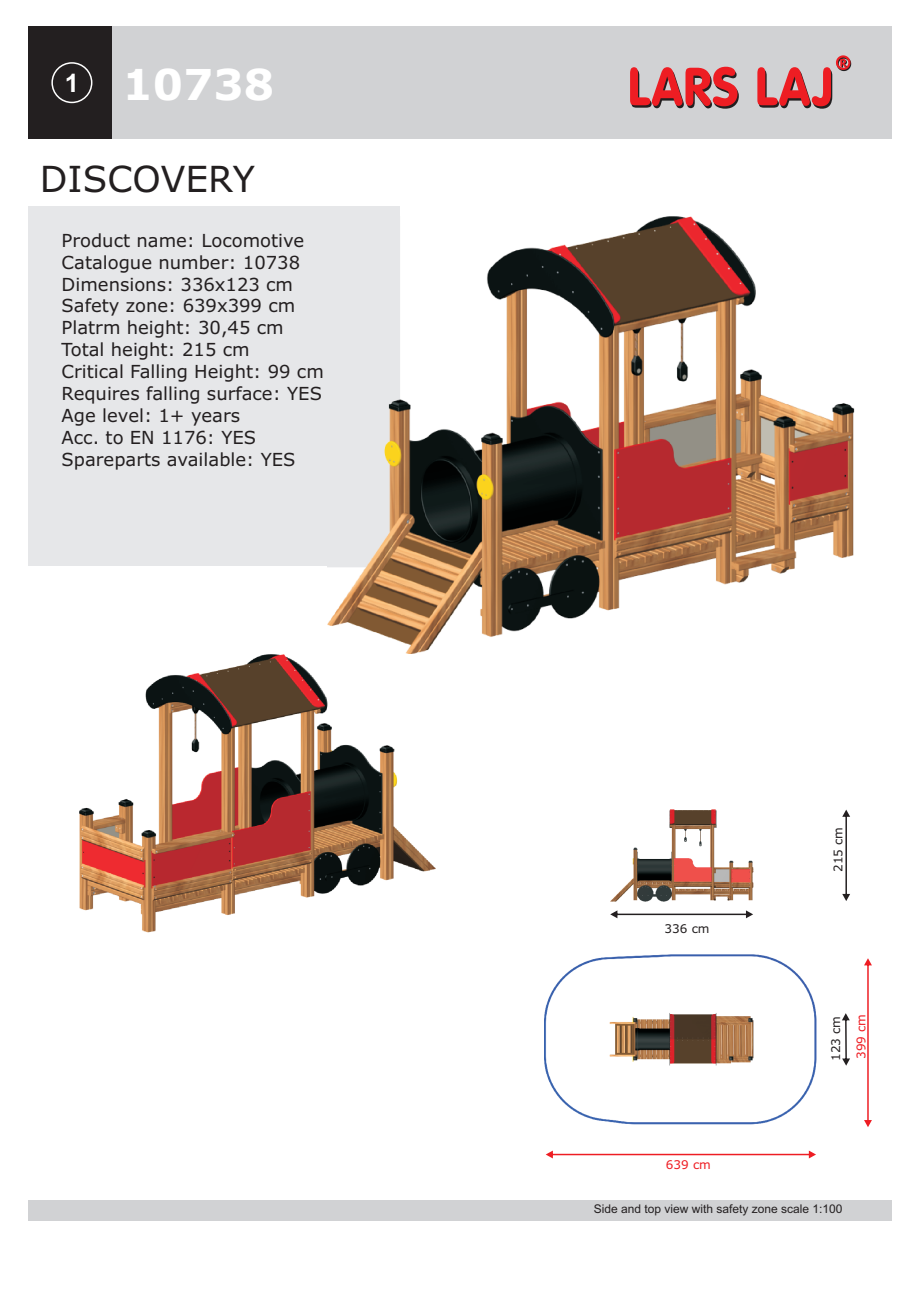
<style>
.page{position:relative;width:920px;height:1290px;background:#fff}
.page>*{position:absolute;margin:0;border:0;box-sizing:border-box;transform-origin:0 0}
.t1{font:700 42.75px "Verdana";color:#fff}
.t2{font:36px "Verdana";color:#231f20}
.t3{font:18px/21.9px "Verdana";color:#231f20}
.t4{font:12px "Arial";color:#231f20}
.t5{font:12px "Verdana";color:#231f20}
.t6{font:12px "Verdana";color:#ee1d23}
</style>
<div class="page">
<div style="left:29px;top:26px;width:863px;height:113px;background:#d1d2d4"></div>
<div style="left:28px;top:1200px;width:864px;height:20px;background:#d1d2d4"></div>
<div style="left:29px;top:26px;width:83px;height:113px;background:#231f20"></div>
<div style="left:51px;top:62px;width:41px;height:41px;border:2px solid #fff;border-radius:50%"></div>
<svg style="left:630px;top:55px;width:221px;height:54px"></svg>
<div style="left:28px;top:207px;width:372px;height:359px;background:#e6e7e9"></div>
<svg style="left:842px;top:810px;width:8px;height:91px"></svg>
<svg style="left:842px;top:1013px;width:8px;height:53px"></svg>
<svg style="left:864px;top:958px;width:8px;height:169px"></svg>
<svg style="left:610px;top:910px;width:143px;height:8px"></svg>
<svg style="left:546px;top:1150px;width:270px;height:8px"></svg>
<img style="left:327px;top:216px;width:527px;height:438px">
<img style="left:80px;top:655px;width:356px;height:278px">
<img style="left:610px;top:810px;width:143px;height:91px">
<img style="left:544px;top:954px;width:272px;height:170px">
<h1 class="t1" style="left:65px;top:67px;width:211px"><sup>1</sup> 10738</h1>
<h2 class="t2" style="left:40px;top:165px;width:217px">DISCOVERY</h2>
<p class="t3" style="left:62px;top:231px;width:264px">Product name: Locomotive<br>Catalogue number: 10738<br>Dimensions: 336x123 cm<br>Safety zone: 639x399 cm<br>Platrm height: 30,45 cm<br>Total height: 215 cm<br>Critical Falling Height: 99 cm<br>Requires falling surface: YES<br>Age level: 1+ years<br>Acc. to EN 1176: YES<br>Spareparts available: YES</p>
<p class="t5" style="left:665px;top:924px;width:47px">336 cm</p>
<p class="t5" style="left:833px;top:872px;width:47px;rotate:-90deg">215 cm</p>
<p class="t5" style="left:831px;top:1061px;width:47px;rotate:-90deg">123 cm</p>
<p class="t6" style="left:856px;top:1059px;width:47px;rotate:-90deg">399 cm</p>
<p class="t6" style="left:666px;top:1160px;width:47px">639 cm</p>
<p class="t4" style="left:594px;top:1204px;width:250px">Side and top view with safety zone scale 1:100</p>
</div>
